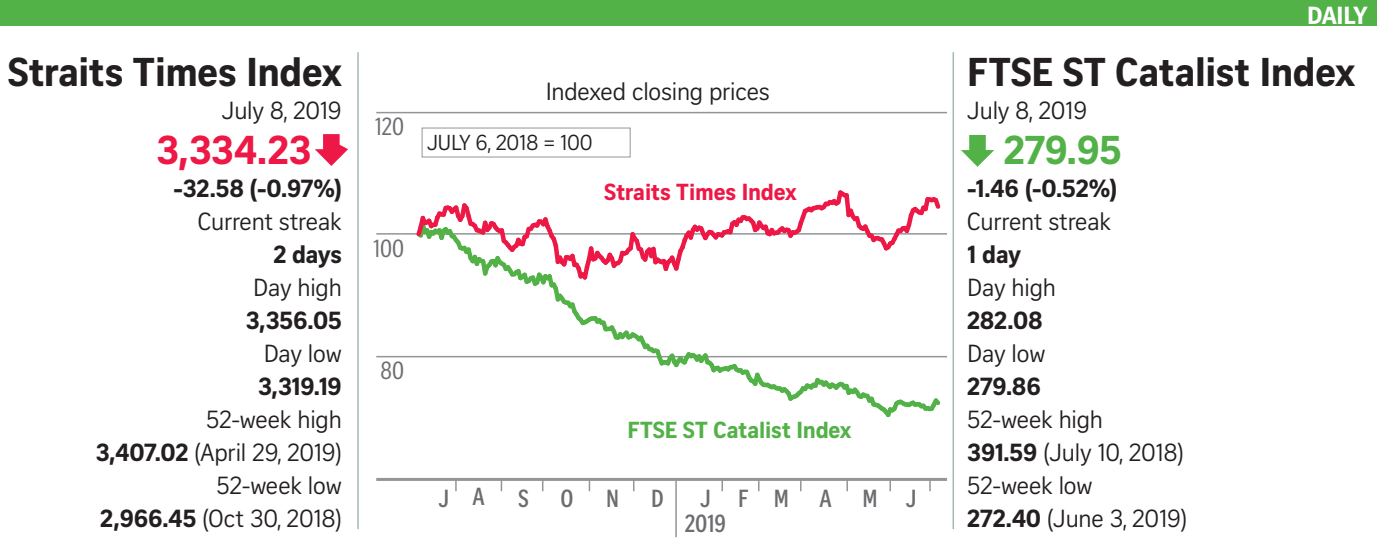
<style>
.page{position:relative;width:1378px;height:558px;background:#fff}
.page>*{position:absolute;margin:0;border:0;box-sizing:border-box;transform-origin:0 0}
.t1{font:700 39px "Curator Serp Text";letter-spacing:-.01em;color:#231f20}
.t2{font:700 39px "Curator Serp Text";color:#ed1845}
.t3{font:700 39px "Curator Serp Text";color:#52b147}
.t4{font:24px/33px "Curator Serp Text";letter-spacing:-.01em;color:#231f20;text-align:right}
.t5{font:700 24px "Curator Serp Text";letter-spacing:-.01em;color:#231f20}
.t6{font:700 24px/25.5px "Curator Head Cond ST Semi";color:#6c6d70;text-align:center}
.t7{font:24px "Curator Head Cond ST Regular";color:#6c6d70}
.t8{font:700 24px "Curator Serp Text";letter-spacing:-.02em;color:#fff}
.t9{font:22.5px "Curator Head ST Bold";letter-spacing:-.01em;color:#52b147}
.t10{font:22.5px "Curator Head ST Bold";letter-spacing:-.01em;color:#ed1845}
.t11{font:21px "Curator Serp Text";letter-spacing:-.01em;color:#231f20}
.s1{font-weight:700}
</style>
<div class="page">
<div style="left:0;top:0;width:1376px;height:26px;background:#52b147"></div>
<svg style="left:961px;top:135px;width:33px;height:32px"></svg>
<svg style="left:315px;top:134px;width:33px;height:32px"></svg>
<div style="left:422px;top:127px;width:208px;height:30px;background:#fff;border:1px solid #939598"></div>
<hr style="left:357px;top:52px;width:2px;height:476px;background:#a8b7b6">
<hr style="left:952px;top:52px;width:2px;height:476px;background:#a8b7b6">
<hr style="left:376px;top:477px;width:571px;height:3px;background:#939598">
<hr style="left:376px;top:355px;width:571px;height:2px;background:#939598">
<hr style="left:376px;top:233px;width:571px;height:1px;background:#939598">
<hr style="left:376px;top:112px;width:571px;height:1px;background:#939598">
<svg style="left:412px;top:190px;width:532px;height:228px"></svg>
<hr style="left:675px;top:478px;width:2px;height:58px;background:#939598">
<svg style="left:846px;top:480px;width:2px;height:10px"></svg>
<svg style="left:889px;top:480px;width:2px;height:10px"></svg>
<svg style="left:455px;top:480px;width:2px;height:10px"></svg>
<svg style="left:721px;top:480px;width:2px;height:10px"></svg>
<h1 class="t1" style="left:8px;top:48px;width:335px">Straits Times Index</h1>
<p class="t4" style="left:222px;top:93px;width:121px">July 8, 2019</p>
<h1 class="t2" style="left:156px;top:126px;width:156px">3,334.23</h1>
<p class="t5" style="left:173px;top:173px;width:170px">-32.58 (-0.97%)</p>
<p class="t4" style="left:198px;top:204px;width:145px">Current streak</p>
<p class="t5" style="left:273px;top:239px;width:70px">2 days</p>
<p class="t4" style="left:253px;top:270px;width:90px">Day high</p>
<p class="t5" style="left:246px;top:305px;width:98px">3,356.05</p>
<p class="t4" style="left:264px;top:336px;width:80px">Day low</p>
<p class="t5" style="left:258px;top:371px;width:85px">3,319.19</p>
<p class="t4" style="left:96px;top:402px;width:247px">52-week high<br><span class="s1">3,407.02</span> (April 29, 2019)<br>52-week low<br><span class="s1">2,966.45</span> (Oct 30, 2018)</p>
<p class="t7" style="left:375px;top:114px;width:30px">120</p>
<p class="t7" style="left:374px;top:235px;width:32px">100</p>
<p class="t4" style="left:546px;top:75px;width:226px">Indexed closing prices</p>
<p class="t11" style="left:427px;top:130px;width:167px">JULY 6, 2018 = 100</p>
<p class="t10" style="left:604px;top:178px;width:194px">Straits Times Index</p>
<p class="t7" style="left:380px;top:357px;width:25px">80</p>
<p class="t9" style="left:627px;top:415px;width:226px">FTSE ST Catalist Index</p>
<p class="t6" style="left:438px;top:484px;width:48px">J A</p>
<p class="t6" style="left:518px;top:485px;width:12px">S</p>
<p class="t6" style="left:560px;top:485px;width:15px">O</p>
<p class="t6" style="left:606px;top:485px;width:14px">N</p>
<p class="t6" style="left:651px;top:485px;width:14px">D</p>
<p class="t6" style="left:738px;top:485px;width:52px">F M</p>
<p class="t6" style="left:819px;top:485px;width:14px">A</p>
<p class="t6" style="left:862px;top:485px;width:55px">M J</p>
<p class="t6" style="left:685px;top:485px;width:43px">J<br>2019</p>
<p class="t8" style="left:1307px;top:1px;width:62px">DAILY</p>
<h1 class="t1" style="left:967px;top:48px;width:389px">FTSE ST Catalist Index</h1>
<p class="t4" style="left:967px;top:93px;width:121px">July 8, 2019</p>
<h1 class="t3" style="left:1004px;top:126px;width:120px">279.95</h1>
<p class="t5" style="left:967px;top:173px;width:151px">-1.46 (-0.52%)</p>
<p class="t4" style="left:967px;top:204px;width:145px">Current streak</p>
<p class="t5" style="left:967px;top:239px;width:55px">1 day</p>
<p class="t4" style="left:967px;top:270px;width:90px">Day high</p>
<p class="t5" style="left:967px;top:305px;width:77px">282.08</p>
<p class="t4" style="left:967px;top:336px;width:80px">Day low</p>
<p class="t5" style="left:967px;top:371px;width:75px">279.86</p>
<p class="t4" style="left:967px;top:402px;width:221px;text-align:left">52-week high<br><span class="s1">391.59</span> (July 10, 2018)<br>52-week low<br><span class="s1">272.40</span> (June 3, 2019)</p>
</div>
